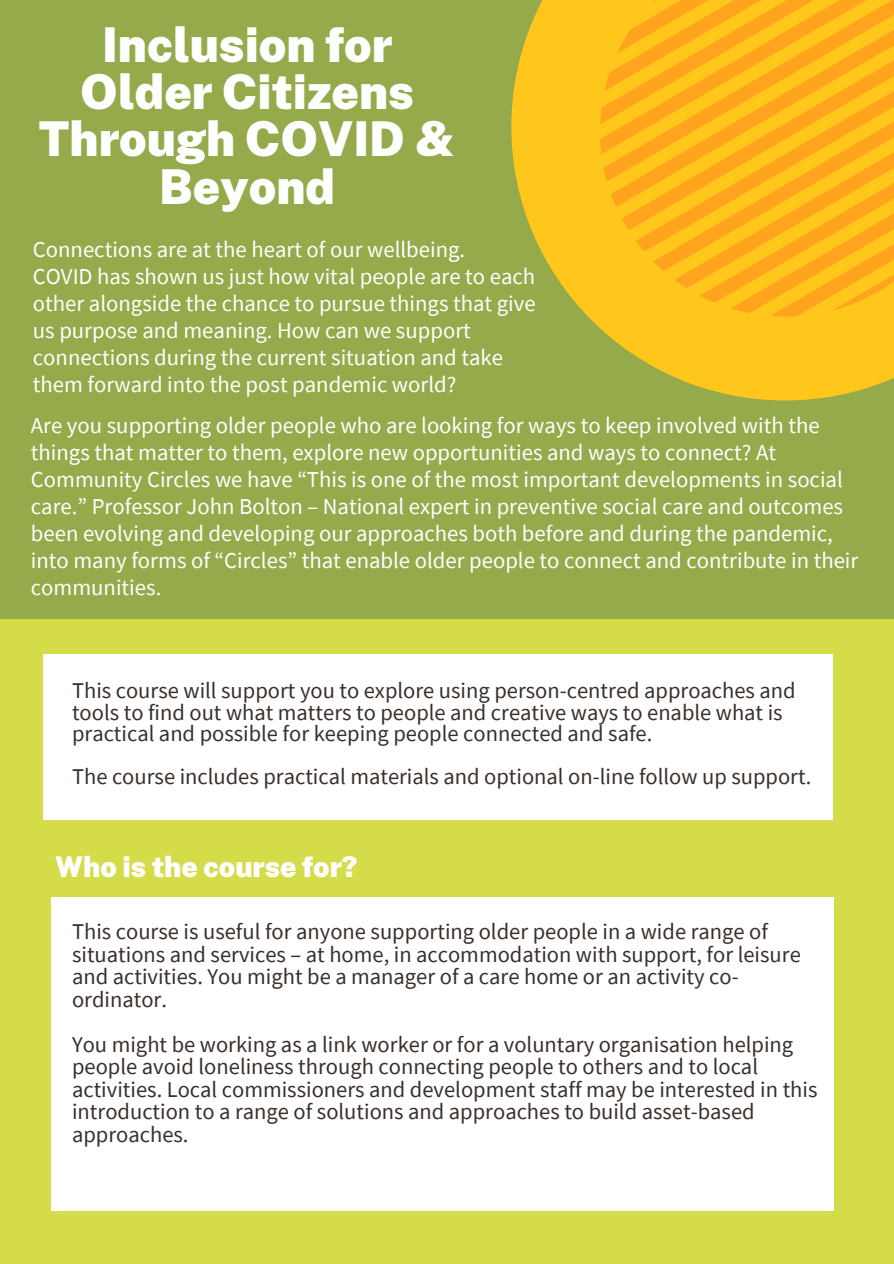
<style>
.page{position:relative;width:894px;height:1264px;background:#fff}
.page>*{position:absolute;margin:0;border:0;box-sizing:border-box;transform-origin:0 0}
.t1{font:900 48px/47.2px "Public Sans";color:#fff;text-align:center}
.t2{font:900 28.5px "Public Sans";color:#fff}
.t3{font:22.65px/27px "Source Sans Pro";color:#fff}
.t4{font:22.5px/22.5px "Source Sans Pro";color:#3a302b}
</style>
<div class="page">
<div style="left:0;top:0;width:893px;height:1263px;background:#95aa4b"></div>
<svg style="left:511px;top:25px;width:367px;height:375px"></svg>
<svg style="left:531px;top:0;width:362px;height:384px;background:#f7b91f"></svg>
<div style="left:0;top:619px;width:893px;height:644px;background:#d5dc4a"></div>
<div style="left:51px;top:897px;width:782px;height:313px;background:#fff"></div>
<div style="left:43px;top:654px;width:790px;height:165px;background:#fff"></div>
<p class="t1" style="left:39px;top:21px;width:418px">Inclusion for<br>Older Citizens<br>Through COVID &amp;<br>Beyond</p>
<p class="t3" style="left:33px;top:235px;width:433px">Connections are at the heart of our wellbeing.</p>
<p class="t3" style="left:33px;top:262px;width:504px">COVID has shown us just how vital people are to each other alongside the chance to pursue things that give us purpose and meaning. How can we support connections during the current situation and take them forward into the post pandemic world?</p>
<p class="t3" style="left:31px;top:411px;width:828px">Are you supporting older people who are looking for ways to keep involved with the things that matter to them, explore new opportunities and ways to connect? At Community Circles we have “This is one of the most important developments in social care.” Professor John Bolton – National expert in preventive social care and outcomes been evolving and developing our approaches both before and during the pandemic, into many forms of “Circles” that enable older people to connect and contribute in their communities.</p>
<p class="t4" style="left:72px;top:679px;width:725px;line-height:21.5px">This course will support you to explore using person-centred approaches and tools to find out what matters to people and creative ways to enable what is practical and possible for keeping people connected and safe.</p>
<p class="t4" style="left:72px;top:764px;width:740px">The course includes practical materials and optional on-line follow up support.</p>
<p class="t2" style="left:55px;top:849px;width:303px">Who is the course for?</p>
<p class="t4" style="left:72px;top:919px;width:730px">This course is useful for anyone supporting older people in a wide range of situations and services – at home, in accommodation with support, for leisure and activities. You might be a manager of a care home or an activity co&shy;ordinator.</p>
<p class="t4" style="left:72px;top:1032px;width:746px">You might be working as a link worker or for a voluntary organisation helping people avoid loneliness through connecting people to others and to local activities. Local commissioners and development staff may be interested in this introduction to a range of solutions and approaches to build asset-based approaches.</p>
</div>
